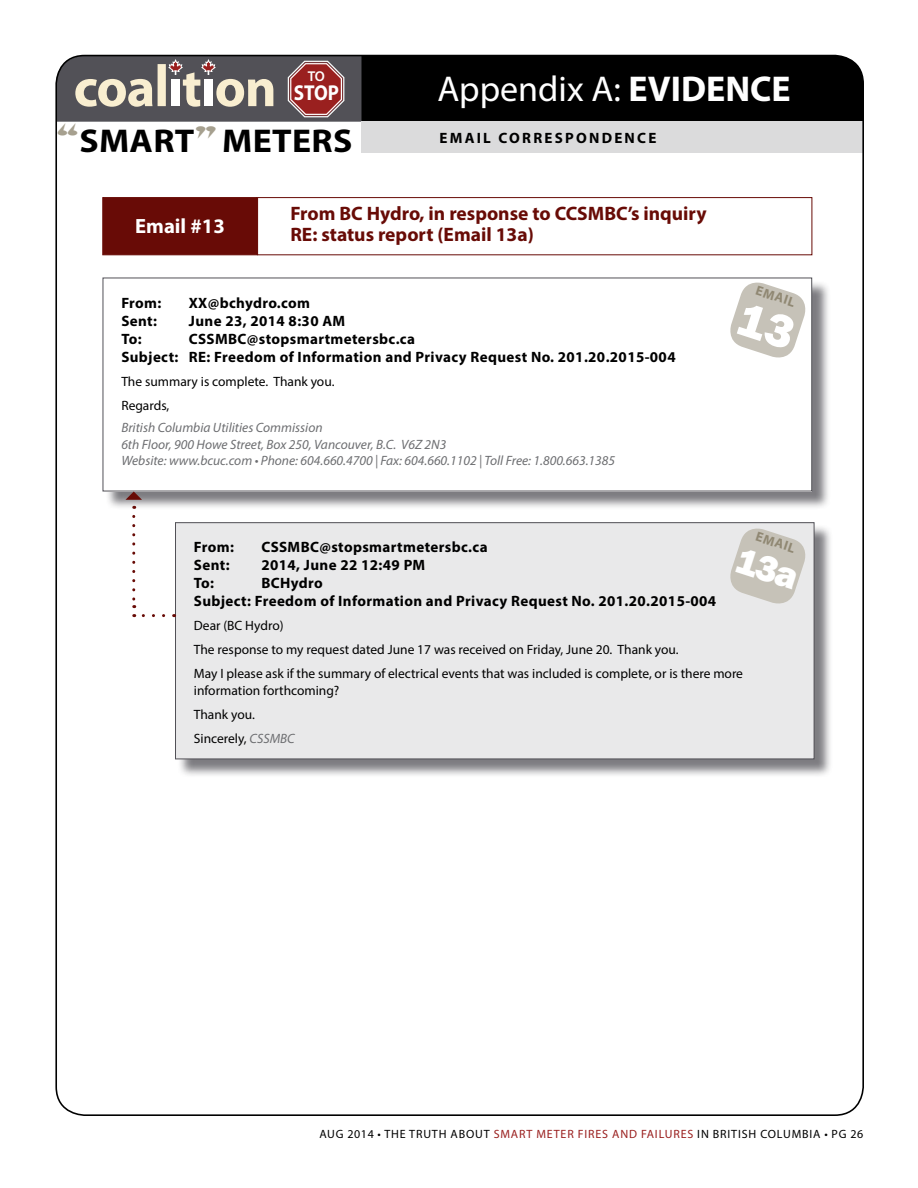
<style>
.page{position:relative;width:918px;height:1188px;background:#fff}
.page>*{position:absolute;margin:0;border:0;box-sizing:border-box;transform-origin:0 0}
.t1{font:36px "Myriad Pro";color:#fff}
.t2{font:700 33px "Myriad Pro";letter-spacing:.01em;color:#000;scale:1.08 1}
.t3{font:700 21.6px "Myriad Pro";color:#fff;scale:.89 1}
.t4{font:700 20.7px "Myriad Pro";color:#fff}
.t5{font:700 19.5px/21px "Myriad Pro";color:#680b06}
.t6{font:700 15px/18px "Myriad Pro";letter-spacing:.025em;color:#000}
.t7{font:700 15px "Myriad Pro";letter-spacing:.15em;color:#000}
.t8{font:600 14.25px "Myriad Pro";color:#fff}
.t9{font:13.5px/24px "Myriad Pro";color:#000}
.t10{font:italic 13.5px/16.5px "Myriad Pro";color:#6d6e71}
.t11{font:700 13.5px "Myriad Pro";color:#908873}
.t12{font:12px "Myriad Pro";letter-spacing:.07em;color:#000}
.s1{font-family:"Snap ITC";font-weight:400;color:#a6a08f}
.s2{font-weight:700}
.s3{font-style:italic;color:#6d6e71}
.s4{color:#9a201f}
</style>
<div class="page">
<svg style="left:58px;top:56px;width:805px;height:66px;background:#312b2b"></svg>
<div style="left:362px;top:122px;width:501px;height:31px;background:#dbdbdc"></div>
<div style="left:103px;top:197px;width:154px;height:58px;background:#680b06;border:1px solid #680b06"></div>
<div style="left:257px;top:197px;width:555px;height:58px;border:1px solid #680b06"></div>
<div style="left:105px;top:280px;width:726px;height:230px;background:#525157;opacity:.75"></div>
<div style="left:103px;top:278px;width:709px;height:213px;background:#fff"></div>
<div style="left:177px;top:525px;width:656px;height:253px;background:#525157;opacity:.75"></div>
<div style="left:176px;top:523px;width:638px;height:236px;background:#e9e9ea"></div>
<div style="left:175px;top:522px;width:639px;height:237px;border:1px solid #525157"></div>
<svg style="left:134px;top:614px;width:30px;height:3px"></svg>
<svg style="left:132px;top:516px;width:3px;height:92px"></svg>
<svg style="left:126px;top:492px;width:16px;height:8px"></svg>
<svg style="left:726px;top:278px;width:84px;height:80px"></svg>
<svg style="left:730px;top:528px;width:76px;height:76px"></svg>
<p class="t8" style="left:308px;top:67px;width:19px">to</p>
<h3 class="t3" style="left:294px;top:79px;width:52px">stop</h3>
<h2 class="t2" style="left:56px;top:119px;width:276px"><span class="s1">“</span>Smart<span class="s1">”</span>Meters</h2>
<h1 class="t1" style="left:437px;top:67px;width:355px">Appendix A: <span class="s2">EVIDENCE</span></h1>
<p class="t7" style="left:440px;top:129px;width:218px">EMAIL CORRESPONDENCE</p>
<h3 class="t4" style="left:135px;top:212px;width:91px">Email #13</h3>
<h3 class="t5" style="left:290px;top:203px;width:418px">From BC Hydro, in response to CCSM BC’s inquiry<br>RE: status report (Email 13a)</h3>
<p class="t6" style="left:121px;top:293px;width:42px">From:</p>
<p class="t6" style="left:189px;top:293px;width:123px">XX@bchydro.com</p>
<p class="t6" style="left:121px;top:311px;width:37px">Sent:</p>
<p class="t6" style="left:189px;top:311px;width:146px">June 23, 2014 8:30 AM</p>
<p class="t6" style="left:121px;top:329px;width:22px">To:</p>
<p class="t6" style="left:189px;top:329px;width:20px">CSSM</p>
<p class="t6" style="left:121px;top:329px;width:556px;text-indent:107px">BC@stopsmartmetersbc.ca<br>Subject: RE: Freedom of Information and Privacy Request No. 201.20.2015-004</p>
<p class="t9" style="left:121px;top:369px;width:215px">The summary is complete. Thank you.<br>Regards,</p>
<p class="t10" style="left:121px;top:419px;width:495px">British Columbia Utilities Commission<br>6th Floor, 900 Howe Street, Box 250, Vancouver, B.C. V6Z 2N3<br>Website: www.bcuc.com • Phone: 604.660.4700 | Fax: 604.660.1102 | Toll Free: 1.800.663.1385</p>
<p class="t11" style="left:759px;top:282px;width:34px;rotate:18deg">email</p>
<p class="t6" style="left:194px;top:538px;width:42px">From:</p>
<p class="t6" style="left:261px;top:538px;width:20px">CSSM</p>
<p class="t6" style="left:301px;top:538px;width:188px">BC@stopsmartmetersbc.ca</p>
<p class="t6" style="left:194px;top:556px;width:37px">Sent:</p>
<p class="t6" style="left:261px;top:556px;width:154px">2014, June 22 12:49 PM</p>
<p class="t6" style="left:194px;top:574px;width:22px">To:</p>
<p class="t6" style="left:194px;top:574px;width:524px;text-indent:68px">BCHydro<br>Subject: Freedom of Information and Privacy Request No. 201.20.2015-004</p>
<p class="t9" style="left:194px;top:614px;width:551px">Dear (BC Hydro)<br>The response to my request dated June 17 was received on Friday, June 20. Thank you.<br>May I please ask if the summary of electrical events that was included is complete, or is there more</p>
<p class="t9" style="left:194px;top:678px;width:147px">information forthcoming?<br>Thank you.<br>Sincerely, <span class="s3">CSSMBC</span></p>
<p class="t11" style="left:759px;top:528px;width:34px;rotate:18deg">email</p>
<p class="t12" style="left:319px;top:1126px;width:546px">AUG 2014 • The truth about <span class="s4">Smart Meter Fires and Failures</span> in British Columbia • Pg 26</p>
</div>
